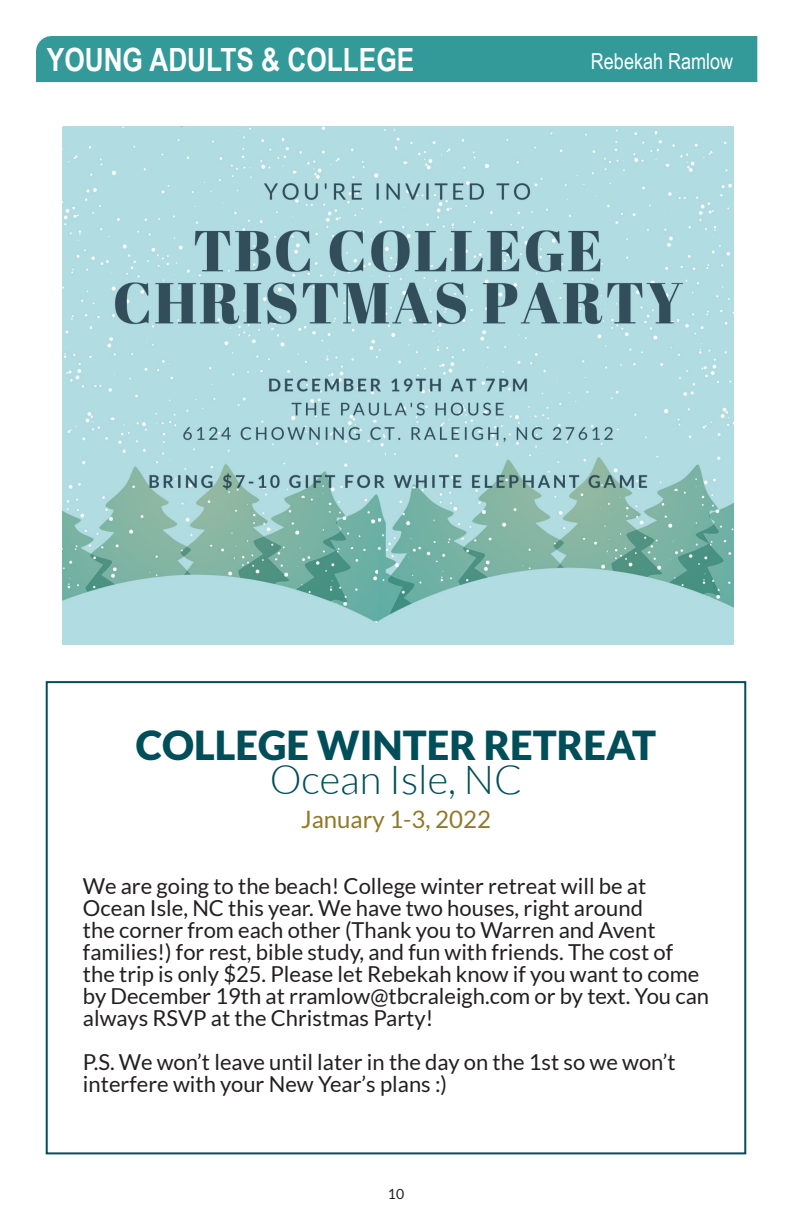
<style>
.page{position:relative;width:792px;height:1224px;background:#fff}
.page>*{position:absolute;margin:0;border:0;box-sizing:border-box;transform-origin:0 0}
.t1{font:900 40px "Lato";color:#004e59}
.t2{font:300 40px "Lato";color:#004e59}
.t3{font:700 32px "Arial Narrow";color:#fff}
.t4{font:24px "Lato";color:#907929}
.t5{font:22px/22px "Lato";color:#231f20}
.t6{font:22px "Arial Narrow";color:#fff}
.t7{font:14px "Lato";color:#231f20}
</style>
<div class="page">
<div style="left:46px;top:681px;width:700px;height:473px;background:#fff;border:2px solid #004e59"></div>
<div style="left:36px;top:36px;width:721px;height:46px;background:#399"></div>
<img style="left:62px;top:126px;width:671px;height:519px">
<p class="t3" style="left:47px;top:35px;width:369px">YOUNG ADULTS &amp; COLLEGE</p>
<p class="t6" style="left:591px;top:45px;width:144px">Rebekah Ramlow</p>
<p class="t1" style="left:136px;top:722px;width:522px">COLLEGE WINTER RETREAT</p>
<p class="t2" style="left:270px;top:758px;width:254px">Ocean Isle, NC</p>
<p class="t4" style="left:301px;top:806px;width:191px">January 1-3, 2022</p>
<p class="t5" style="left:83px;top:875px;width:628px">We are going to the beach! College winter retreat will be at Ocean Isle, NC this year. We have two houses, right around<br>the corner from each other (Thank you to Warren and Avent families!) for rest, bible study, and fun with friends. The cost of the trip is only $25. Please let Rebekah know if you want to come by December 19th at rramlow@tbcraleigh.com or by text. You can always RSVP at the Christmas Party!</p>
<p class="t5" style="left:83px;top:1051px;width:594px">P.S. We won’t leave until later in the day on the 1st so we won’t interfere with your New Year’s plans :)</p>
<p class="t7" style="left:388px;top:1186px;width:18px">10</p>
</div>
